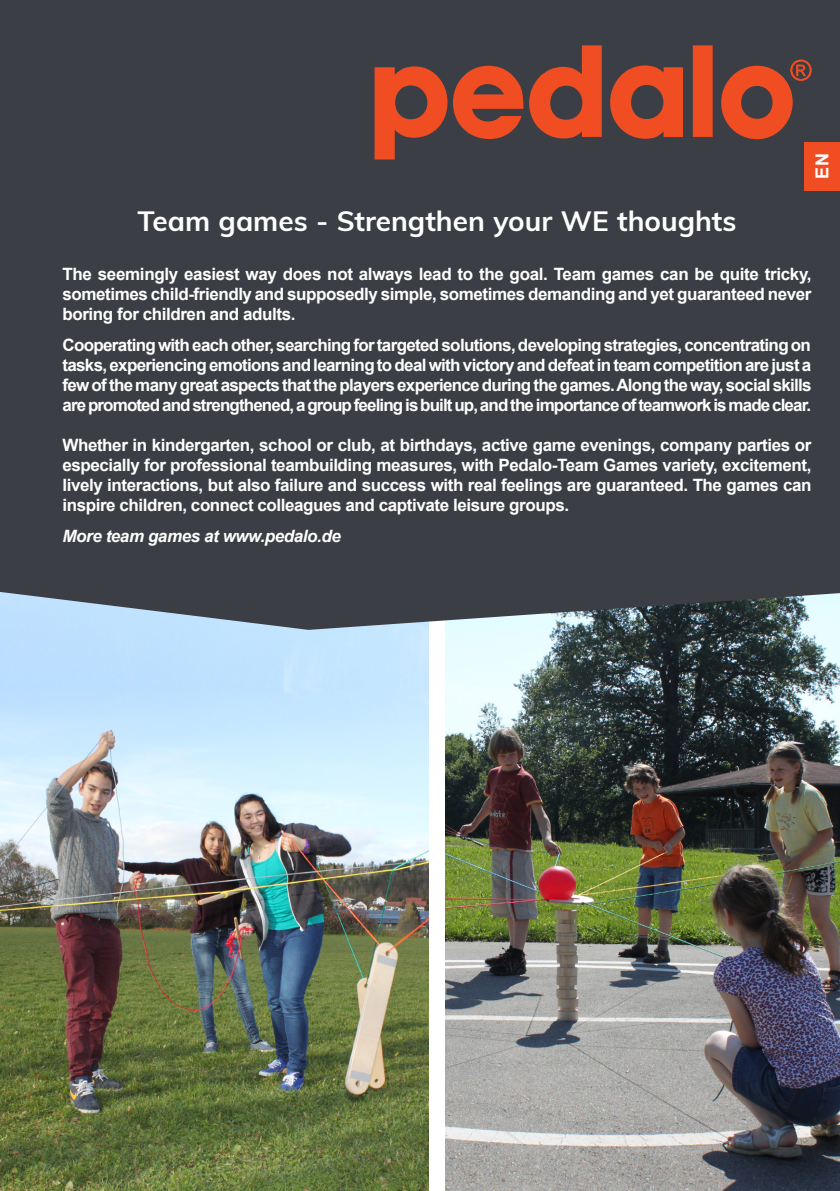
<style>
.page{position:relative;width:840px;height:1191px;background:#fff}
.page>*{position:absolute;margin:0;border:0;box-sizing:border-box;transform-origin:0 0}
.Txt_-Headline{font:700 27.8px "Muli";color:#fff}
.Register_Marker{font:700 18px "Arial";color:#fff}
.Fliestext{font:700 17px/20px "Arial";letter-spacing:-.025em;color:#fff;text-align:justify}
.Fliestext-2{font:italic 700 17px "Arial";letter-spacing:-.025em;color:#fff}
</style>
<div class="page">
<img style="left:445px;top:630px;width:394px;height:561px">
<img style="left:0;top:630px;width:428px;height:561px">
<div style="left:0;top:0;width:839px;height:630px;background:#3c3e46"></div>
<svg style="left:374px;top:45px;width:418px;height:114px;fill:#3c3e46"></svg>
<svg style="left:790px;top:60px;width:21px;height:21px"></svg>
<div style="left:803px;top:142px;width:36px;height:48px;background:#f04d22"></div>
<p class="Register_Marker" style="left:809px;top:179px;width:27px;rotate:-90deg">EN</p>
<p class="Txt_-Headline" style="left:137px;top:201px;width:600px">Team games - Strengthen your WE thoughts</p>
<p class="Fliestext" style="left:62px;top:264px;width:750px">The seemingly easiest way does not always lead to the goal. Team games can be quite tricky, sometimes child-friendly and supposedly simple, sometimes demanding and yet guaranteed never boring for children and adults.</p>
<p class="Fliestext" style="left:62px;top:335px;width:750px">Cooperating with each other, searching for targeted solutions, developing strategies, concentrating on tasks, experiencing emotions and learning to deal with victory and defeat in team competition are just a few of the many great aspects that the players experience during the games. Along the way, social skills are promoted and strengthened, a group feeling is built up, and the importance of teamwork is made clear.</p>
<p class="Fliestext" style="left:62px;top:435px;width:750px">Whether in kindergarten, school or club, at birthdays, active game evenings, company parties or especially for professional teambuilding measures, with Pedalo-Team Games variety, excitement, lively interactions, but also failure and success with real feelings are guaranteed. The games can inspire children, connect colleagues and captivate leisure groups.</p>
<p class="Fliestext-2" style="left:62px;top:525px;width:280px">More team games at www.pedalo.de</p>
</div>
